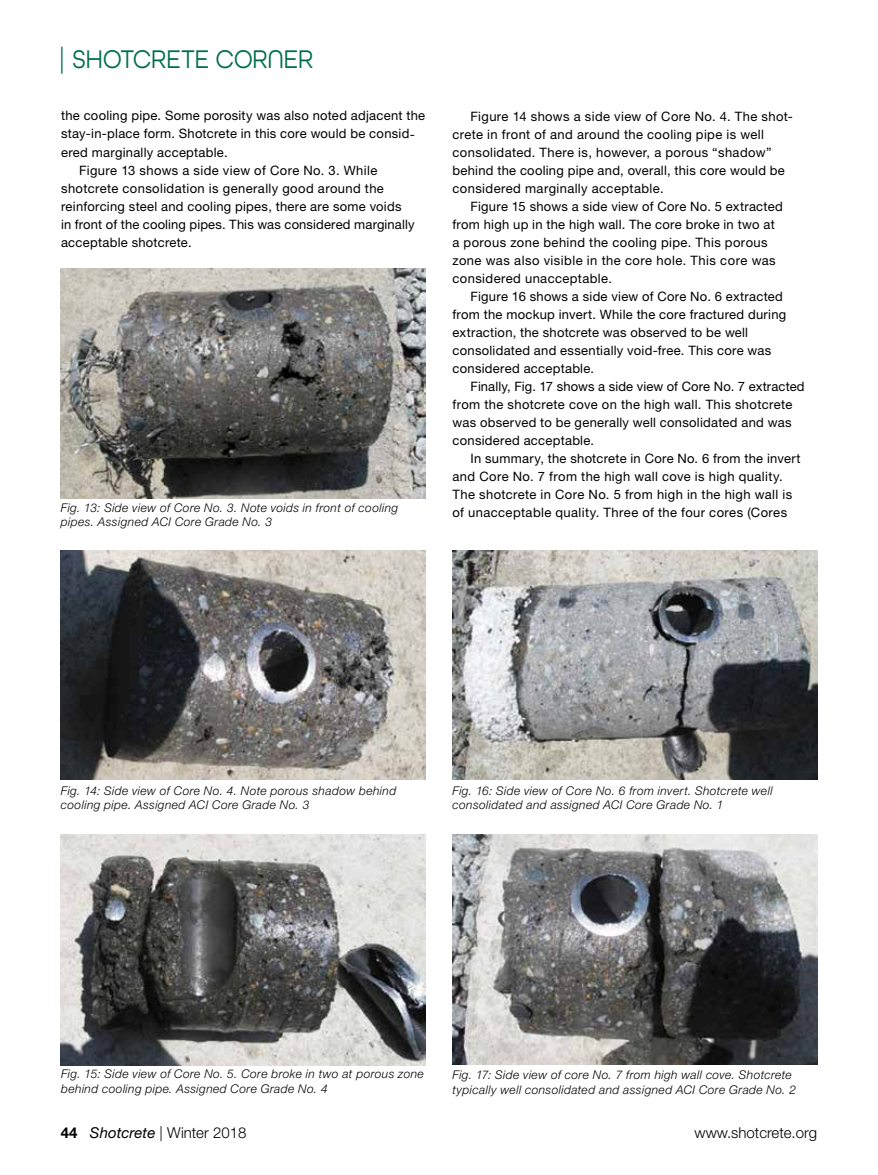
<style>
.page{position:relative;width:878px;height:1175px;background:#fff}
.page>*{position:absolute;margin:0;border:0;box-sizing:border-box;transform-origin:0 0}
.t1{font:27px "All Round Gothic";color:#006f51;scale:.9 1}
.t2{font:300 15px "Helvetica Neue LT Std";color:#000}
.t3{font:12.9px/18px "Helvetica Neue LT Std";letter-spacing:.025em;color:#000}
.t4{font:italic 300 12px/14.4px "Helvetica Neue LT Std";letter-spacing:.035em;color:#000}
.s1{font-weight:700}
.s2{font-weight:400;font-style:italic}
</style>
<div class="page">
<img style="left:61px;top:269px;width:364px;height:229px">
<img style="left:61px;top:550px;width:364px;height:230px">
<img style="left:61px;top:834px;width:364px;height:231px">
<img style="left:452px;top:550px;width:365px;height:230px">
<img style="left:452px;top:834px;width:365px;height:230px">
<h1 class="t1" style="left:58px;top:44px;width:286px">| SHOTCRETE CORNER</h1>
<p class="t3" style="left:61px;top:107px;width:365px">the cooling pipe. Some porosity was also noted adjacent the</p>
<p class="t3" style="left:61px;top:125px;width:355px">stay-in-place form. Shotcrete in this core would be consid-</p>
<p class="t3" style="left:61px;top:143px;width:168px">ered marginally acceptable.</p>
<p class="t3" style="left:79px;top:161px;width:300px">Figure 13 shows a side view of Core No. 3. While</p>
<p class="t3" style="left:61px;top:179px;width:324px">shotcrete consolidation is generally good around the</p>
<p class="t3" style="left:61px;top:197px;width:342px">reinforcing steel and cooling pipes, there are some voids</p>
<p class="t3" style="left:61px;top:215px;width:355px">in front of the cooling pipes. This was considered marginally</p>
<p class="t3" style="left:61px;top:233px;width:132px">acceptable shotcrete.</p>
<p class="t4" style="left:61px;top:500px;width:339px">Fig. 13: Side view of Core No. 3. Note voids in front of cooling pipes. Assigned ACI Core Grade No. 3</p>
<p class="t3" style="left:452px;top:107px;width:341px;text-indent:18px">Figure 14 shows a side view of Core No. 4. The shot&shy;crete in front of and around the cooling pipe is well consolidated. There is, however, a porous “shadow” behind the cooling pipe and, overall, this core would be considered marginally acceptable.</p>
<p class="t3" style="left:452px;top:197px;width:332px;text-indent:18px">Figure 15 shows a side view of Core No. 5 extracted from high up in the high wall. The core broke in two at a porous zone behind the cooling pipe. This porous zone was also visible in the core hole. This core was considered unacceptable.</p>
<p class="t3" style="left:452px;top:287px;width:335px;text-indent:18px">Figure 16 shows a side view of Core No. 6 extracted from the mockup invert. While the core fractured during extraction, the shotcrete was observed to be well consolidated and essentially void-free. This core was considered acceptable.</p>
<p class="t3" style="left:452px;top:377px;width:353px;text-indent:18px">Finally, Fig. 17 shows a side view of Core No. 7 extracted from the shotcrete cove on the high wall. This shotcrete was observed to be generally well consolidated and was considered acceptable.</p>
<p class="t3" style="left:452px;top:449px;width:349px;text-indent:18px">In summary, the shotcrete in Core No. 6 from the invert and Core No. 7 from the high wall cove is high quality.<br>The shotcrete in Core No. 5 from high in the high wall is of unacceptable quality. Three of the four cores (Cores</p>
<p class="t4" style="left:61px;top:783px;width:337px">Fig. 14: Side view of Core No. 4. Note porous shadow behind cooling pipe. Assigned ACI Core Grade No. 3</p>
<p class="t4" style="left:452px;top:783px;width:321px">Fig. 16: Side view of Core No. 6 from invert. Shotcrete well consolidated and assigned ACI Core Grade No. 1</p>
<p class="t4" style="left:61px;top:1066px;width:364px">Fig. 15: Side view of Core No. 5. Core broke in two at porous zone behind cooling pipe. Assigned Core Grade No. 4</p>
<p class="t4" style="left:452px;top:1067px;width:345px">Fig. 17: Side view of core No. 7 from high wall cove. Shotcrete typically well consolidated and assigned ACI Core Grade No. 2</p>
<p class="t2" style="left:61px;top:1123px;width:187px"><span class="s1">44</span> <span class="s2">Shotcrete</span> | Winter 2018</p>
<p class="t2" style="left:694px;top:1123px;width:124px">www.shotcrete.org</p>
</div>
